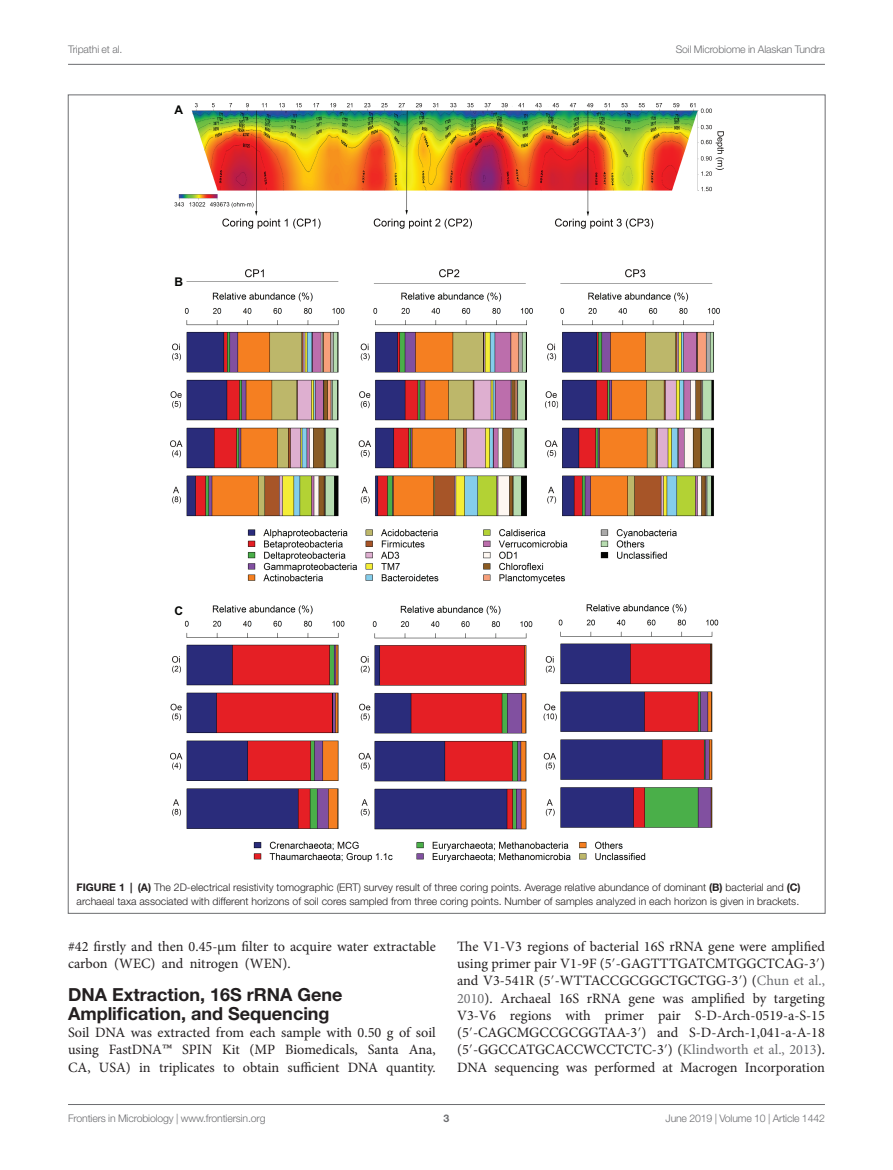
<style>
.page{position:relative;width:893px;height:1170px;background:#fff}
.page>*{position:absolute;margin:0;border:0;box-sizing:border-box;transform-origin:0 0}
.HEAD_2{font:700 18px/18.8px "Helvetica Neue LT Std";color:#231f20}
.TEXT_FLUSH{font:14.25px/17.2px "Minion Pro";color:#231f20;text-align:justify}
.t1{font:700 12px "Arial";color:#040503}
.FIG_LEG{font:300 10.5px/14.2px "Helvetica Neue LT Std";color:#231f20}
.RF_R{font:300 10.5px "Helvetica Neue LT Std";letter-spacing:-.015em;color:#6c6d70}
.RF_R-2{font:700 10.5px "Helvetica Neue LT Std";color:#6c6d70}
.s1{font-weight:700}
.s2{font-size:22.5px}
.s3{font-family:"STIX General"}
.s4{color:#6c6d70}
</style>
<div class="page">
<hr style="left:68px;top:64px;width:757px;height:1px;background:#6c6d70">
<hr style="left:68px;top:1104px;width:757px;height:1px;background:#6c6d70">
<img style="left:170px;top:104px;width:553px;height:757px">
<p class="RF_R" style="left:68px;top:42px;width:56px">Tripathi et al.</p>
<p class="RF_R" style="left:676px;top:42px;width:151px">Soil Microbiome in Alaskan Tundra</p>
<p class="t1" style="left:175px;top:101px;width:10px">A</p>
<p class="t1" style="left:175px;top:274px;width:10px">B</p>
<p class="t1" style="left:175px;top:602px;width:10px">C</p>
<p class="FIG_LEG" style="left:77px;top:879px;width:725px"><span class="s1">FIGURE 1 | (A)</span> The 2D-electrical resistivity tomographic (ERT) survey result of three coring points. Average relative abundance of dominant <span class="s1">(B)</span> bacterial and <span class="s1">(C) </span>archaeal taxa associated with different horizons of soil cores sampled from three coring points. Number of samples analyzed in each horizon is given in brackets.</p>
<p class="TEXT_FLUSH" style="left:68px;top:937px;width:369px">#42 firstly and then 0.45-μm filter to acquire water extractable carbon (WEC) and nitrogen (WEN).</p>
<p class="HEAD_2" style="left:68px;top:984px;width:276px">DNA Extraction, 16S rRNA Gene<br>Amplification, and Sequencing</p>
<p class="TEXT_FLUSH" style="left:68px;top:1023px;width:369px">Soil DNA was extracted from each sample with 0.50 g of soil using FastDNA<span class="s2">™</span> SPIN Kit (MP Biomedicals, Santa Ana, CA, USA) in triplicates to obtain sufficient DNA quantity.</p>
<p class="TEXT_FLUSH" style="left:457px;top:937px;width:369px">The V1-V3 regions of bacterial 16S rRNA gene were amplified using primer pair V1-9F (5<span class="s3">′</span>-GAGTTTGATCMTGGCTCAG-3<span class="s3">′</span>) and V3-541R (5<span class="s3">′</span>-WTTACCGCGGCTGCTGG-3<span class="s3">′</span>) (<span class="s4">Chun et al., 2010</span>). Archaeal 16S rRNA gene was amplified by targeting V3-V6 regions with primer pair S-D-Arch-0519-a-S-15 (5<span class="s3">′</span>-CAGCMGCCGCGGTAA-3<span class="s3">′</span>) and S-D-Arch-1,041-a-A-18 (5<span class="s3">′</span>-GGCCATGCACCWCCTCTC-3<span class="s3">′</span>) (<span class="s4">Klindworth et al., 2013</span>).<br>DNA sequencing was performed at Macrogen Incorporation</p>
<p class="RF_R" style="left:68px;top:1111px;width:199px">Frontiers in Microbiology | www.frontiersin.org</p>
<p class="RF_R-2" style="left:444px;top:1111px;width:7px">3</p>
<p class="RF_R" style="left:666px;top:1111px;width:161px">June 2019 | Volume 10 | Article 1442</p>
</div>
